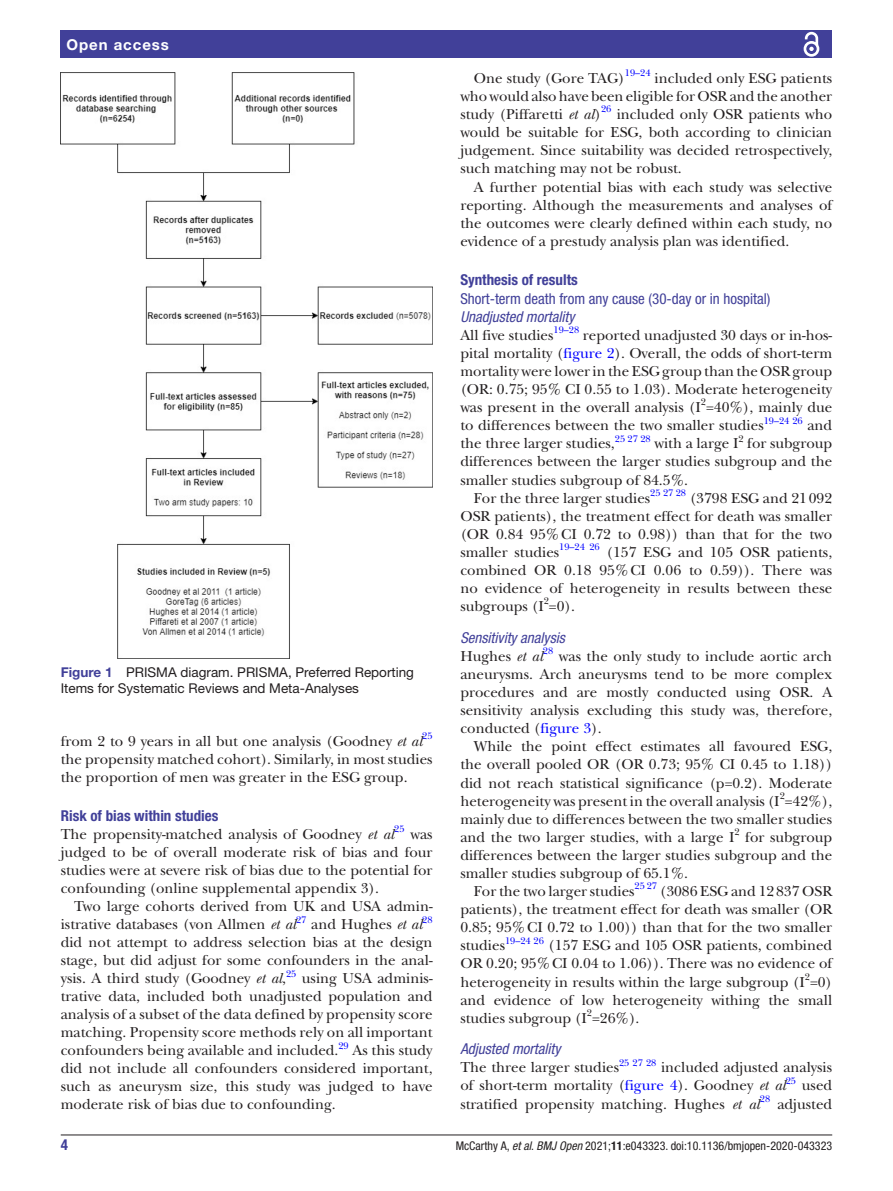
<style>
.page{position:relative;width:893px;height:1191px;background:#fff}
.page>*{position:absolute;margin:0;border:0;box-sizing:border-box;transform-origin:0 0}
.t1{font:15px/18.1px "New Baskerville";color:#231f20;text-align:justify}
.t2{font:italic condensed 15px "Helvetica Neue LT Std";color:#414099}
.t3{font:condensed 15px "Helvetica Neue LT Std";color:#414099}
.t4{font:700 condensed 15px "Helvetica Neue LT Std";color:#414099}
.t5{font:700 15px "Helvetica Neue LT Std";letter-spacing:.065em;color:#fff}
.t6{font:13.5px/16.2px "Helvetica Neue LT Std";color:#231f20}
.t7{font:condensed 12px "Helvetica Neue LT Std";color:#231f20}
.t8{font:9.9px "New Baskerville";color:#00f}
.t9{font:9.9px "New Baskerville";color:#231f20}
.s1{font-weight:700;color:#414099}
.s2{font-style:italic}
.s3{color:#00f}
.s4{font-weight:700}
</style>
<div class="page">
<hr style="left:61px;top:1134px;width:771px;height:1px;background:#231f20">
<div style="left:61px;top:31px;width:771px;height:27px;background:#414099"></div>
<svg style="left:803px;top:31px;width:17px;height:26px"></svg>
<img style="left:61px;top:73px;width:372px;height:586px">
<p class="t5" style="left:66px;top:35px;width:104px">Open access</p>
<p class="t6" style="left:61px;top:663px;width:355px"><span class="s1">Figure 1</span> PRISMA diagram. PRISMA, Preferred Reporting<br>Items for Systematic Reviews and Meta-Analyses</p>
<p class="t1" style="left:61px;top:732px;width:363px">from 2 to 9 years in all but one analysis (Goodney <span class="s2">et al</span></p>
<p class="t8" style="left:422px;top:730px;width:12px">25</p>
<p class="t1" style="left:61px;top:750px;width:373px">the propensity matched cohort). Similarly, in most studies the proportion of men was greater in the ESG group.</p>
<p class="t4" style="left:61px;top:807px;width:159px">Risk of bias within studies</p>
<p class="t1" style="left:61px;top:825px;width:373px">The propensity-matched analysis of Goodney <span class="s2">et al</span><sup>25</sup> was judged to be of overall moderate risk of bias and four studies were at severe risk of bias due to the potential for confounding (online supplemental appendix 3).</p>
<p class="t1" style="left:61px;top:897px;width:373px;text-indent:14px">Two large cohorts derived from UK and USA admin&shy;istrative databases (von Allmen <span class="s2">et al</span></p>
<p class="t8" style="left:296px;top:913px;width:12px">27</p>
<p class="t1" style="left:311px;top:915px;width:112px">and Hughes <span class="s2">et al</span></p>
<p class="t8" style="left:422px;top:913px;width:12px">28</p>
<p class="t1" style="left:61px;top:933px;width:373px">did not attempt to address selection bias at the design stage, but did adjust for some confounders in the anal&shy;ysis. A third study (Goodney <span class="s2">et al</span>,</p>
<p class="t8" style="left:286px;top:967px;width:12px">25</p>
<p class="t1" style="left:61px;top:969px;width:373px;text-indent:241px">using USA adminis&shy;trative data, included both unadjusted population and analysis of a subset of the data defined by propensity score matching. Propensity score methods rely on all important confounders being available and included.</p>
<p class="t8" style="left:338px;top:1039px;width:12px">29</p>
<p class="t1" style="left:61px;top:1041px;width:373px;text-indent:292px">As this study did not include all confounders considered important, such as aneurysm size, this study was judged to have moderate risk of bias due to confounding.</p>
<p class="t1" style="left:474px;top:69px;width:153px">One study (Gore TAG)</p>
<p class="t8" style="left:625px;top:67px;width:27px">19–24</p>
<p class="t1" style="left:460px;top:69px;width:373px;text-indent:194px">included only ESG patients who would also have been eligible for OSR and the another study (Piffaretti <span class="s2">et al</span>)</p>
<p class="t8" style="left:601px;top:103px;width:12px">26</p>
<p class="t1" style="left:460px;top:105px;width:373px;text-indent:156px">included only OSR patients who would be suitable for ESG, both according to clinician judgement. Since suitability was decided retrospectively, such matching may not be robust.</p>
<p class="t1" style="left:460px;top:178px;width:373px;text-indent:14px">A further potential bias with each study was selective reporting. Although the measurements and analyses of the outcomes were clearly defined within each study, no evidence of a prestudy analysis plan was identified.</p>
<p class="t4" style="left:460px;top:271px;width:119px">Synthesis of results</p>
<p class="t3" style="left:460px;top:289px;width:312px">Short-term death from any cause (30-day or in hospital)</p>
<p class="t2" style="left:460px;top:308px;width:116px">Unadjusted mortality</p>
<p class="t1" style="left:460px;top:326px;width:373px">All five studies<sup>19–28</sup> reported unadjusted 30 days or in-hos&shy;pital mortality (<span class="s3">figure 2</span>). Overall, the odds of short-term mortality were lower in the ESG group than the OSR group (OR: 0.75; 95% CI 0.55 to 1.03). Moderate heterogeneity was present in the overall analysis (I =40%), mainly due</p>
<p class="t9" style="left:701px;top:396px;width:7px">2</p>
<p class="t1" style="left:460px;top:416px;width:305px">to differences between the two smaller studies</p>
<p class="t8" style="left:764px;top:414px;width:41px">19–24 26</p>
<p class="t1" style="left:807px;top:416px;width:26px">and</p>
<p class="t1" style="left:460px;top:434px;width:156px">the three larger studies,</p>
<p class="t8" style="left:615px;top:432px;width:37px">25 27 28</p>
<p class="t1" style="left:654px;top:434px;width:85px">with a large I</p>
<p class="t9" style="left:738px;top:432px;width:7px">2</p>
<p class="t1" style="left:747px;top:434px;width:86px">for subgroup</p>
<p class="t1" style="left:460px;top:452px;width:373px">differences between the larger studies subgroup and the</p>
<p class="t1" style="left:460px;top:471px;width:229px">smaller studies subgroup of 84.5%.</p>
<p class="t1" style="left:474px;top:489px;width:178px">For the three larger studies</p>
<p class="t8" style="left:650px;top:487px;width:37px">25 27 28</p>
<p class="t1" style="left:460px;top:489px;width:373px;text-indent:229px">(3798 ESG and 21092<br>OSR patients), the treatment effect for death was smaller (OR 0.84 95%CI 0.72 to 0.98)) than that for the two smaller studies</p>
<p class="t8" style="left:559px;top:541px;width:42px">19–24 26</p>
<p class="t1" style="left:460px;top:543px;width:373px;text-indent:146px">(157 ESG and 105 OSR patients, combined OR 0.18 95%CI 0.06 to 0.59)). There was no evidence of heterogeneity in results between these subgroups (I =0).</p>
<p class="t9" style="left:544px;top:595px;width:7px">2</p>
<p class="t2" style="left:460px;top:629px;width:106px">Sensitivity analysis</p>
<p class="t1" style="left:460px;top:647px;width:84px">Hughes <span class="s2">et al</span></p>
<p class="t8" style="left:543px;top:645px;width:12px">28</p>
<p class="t1" style="left:460px;top:647px;width:373px;text-indent:98px">was the only study to include aortic arch aneurysms. Arch aneurysms tend to be more complex procedures and are mostly conducted using OSR. A sensitivity analysis excluding this study was, therefore, conducted (<span class="s3">figure 3</span>).</p>
<p class="t1" style="left:460px;top:737px;width:373px;text-indent:14px">While the point effect estimates all favoured ESG, the overall pooled OR (OR 0.73; 95% CI 0.45 to 1.18)) did not reach statistical significance (p=0.2). Moderate heterogeneity was present in the overall analysis (I<sup>2</sup>=42%), mainly due to differences between the two smaller studies and the two larger studies, with a large I</p>
<p class="t9" style="left:734px;top:826px;width:7px">2</p>
<p class="t1" style="left:460px;top:828px;width:373px;text-indent:285px">for subgroup differences between the larger studies subgroup and the smaller studies subgroup of 65.1%.</p>
<p class="t1" style="left:460px;top:882px;width:373px;text-indent:13px">For the two larger studies<sup>25</sup> <sup>27</sup> (3086 ESG and 12837 OSR patients), the treatment effect for death was smaller (OR 0.85; 95%CI 0.72 to 1.00)) than that for the two smaller studies</p>
<p class="t8" style="left:505px;top:934px;width:40px">19–24 26</p>
<p class="t1" style="left:460px;top:936px;width:373px;text-indent:88px">(157 ESG and 105 OSR patients, combined OR 0.20; 95%CI 0.04 to 1.06)). There was no evidence of heterogeneity in results within the large subgroup (I<sup>2</sup>=0) and evidence of low heterogeneity withing the small studies subgroup (I =26%).</p>
<p class="t9" style="left:587px;top:1007px;width:7px">2</p>
<p class="t2" style="left:460px;top:1040px;width:102px">Adjusted mortality</p>
<p class="t1" style="left:460px;top:1058px;width:160px">The three larger studies</p>
<p class="t8" style="left:619px;top:1056px;width:39px">25 27 28</p>
<p class="t1" style="left:460px;top:1058px;width:373px;text-indent:201px">included adjusted analysis of short-term mortality (<span class="s3">figure 4</span>). Goodney <span class="s2">et al</span><sup>25</sup> used stratified propensity matching. Hughes <span class="s2">et al</span></p>
<p class="t8" style="left:760px;top:1092px;width:12px">28</p>
<p class="t1" style="left:777px;top:1094px;width:56px">adjusted</p>
<p class="t4" style="left:61px;top:1135px;width:9px">4</p>
<p class="t7" style="left:456px;top:1138px;width:378px">McCarthy A, <span class="s2">et al</span>. <span class="s2">BMJ Open</span> 2021;<span class="s4">11</span>:e043323. doi:10.1136/bmjopen-2020-043323</p>
</div>
